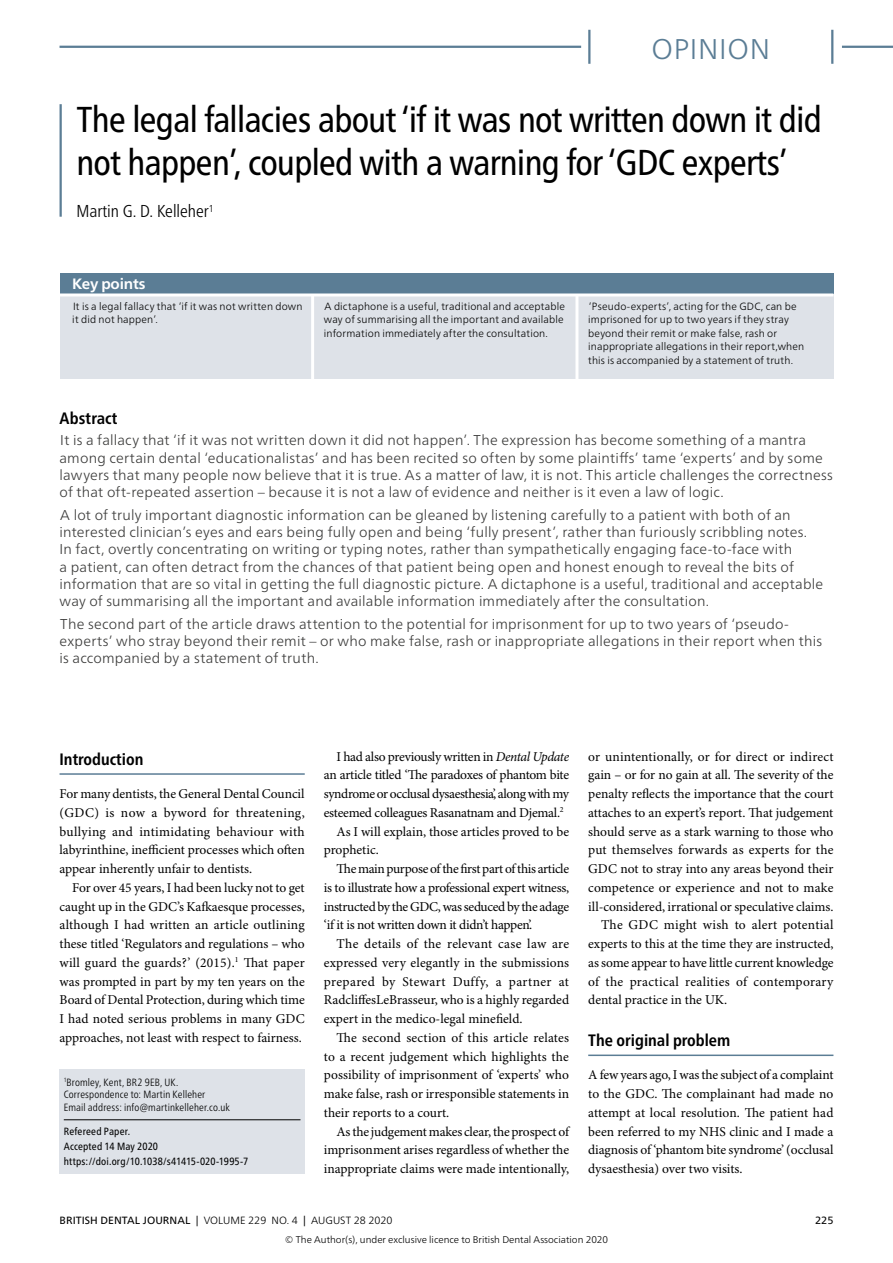
<style>
.page{position:relative;width:893px;height:1263px;background:#fff}
.page>*{position:absolute;margin:0;border:0;box-sizing:border-box;transform-origin:0 0}
.Title_3_Cnd_24pt{font:condensed 36px/43.2px "Frutiger Neue LT Pro";letter-spacing:-.02em;color:#000}
.t1{font:28.5px "Frutiger Neue LT Pro Light 2";letter-spacing:.025em;color:#5b7d95}
.Author_1{font:300 condensed 17.25px "Frutiger Neue LT Pro";color:#000}
.SectionHeading_1_MSS{font:700 condensed 16.5px "Frutiger Neue LT Pro";color:#000}
.Abstract_Heading_MSS{font:700 condensed 16.5px "Frutiger Neue LT Pro";letter-spacing:.01em;color:#000}
.SectionHeading_1_key{font:700 15px "Frutiger Neue LT Pro";letter-spacing:-.01em;color:#fff}
.t2{font:14.25px/17.2px "Frutiger Neue LT Pro Light 2";letter-spacing:.015em;color:#3a3a39}
.Para_9pt_justified{font:13.5px/18.8px "Minion Pro";letter-spacing:-.005em;color:#000;text-align:justify}
.Para_9pt_justified_1{font:13.5px/18.8px "Minion Pro";letter-spacing:-.005em;color:#000;text-align:justify}
.t3{font:10.5px/13.5px "Frutiger Neue LT Pro Light 2";letter-spacing:.015em;color:#000}
.NoXML_Biography_MSS{font:300 condensed 10.5px/12.8px "Frutiger Neue LT Pro";letter-spacing:.015em;color:#000}
.NoXML_article_detail{font:condensed 10.5px "Frutiger Neue LT Pro";letter-spacing:.015em;color:#000}
.t4{font:10.5px "Frutiger Neue LT Pro";letter-spacing:.005em;color:#000}
.t5{font:9.75px "Frutiger Neue LT Pro Light 2";color:#000}
.s1{font-family:"Frutiger Neue LT Pro";font-weight:300}
.s2{font-style:italic}
.s3{font-family:"Frutiger Neue LT Pro Light 2"}
</style>
<div class="page">
<div style="left:60px;top:273px;width:773px;height:105px;background:#dee2e8"></div>
<hr style="left:60px;top:104px;width:2px;height:113px;background:#5b7d95">
<hr style="left:60px;top:773px;width:245px;height:2px;background:#5b7d95">
<hr style="left:588px;top:1054px;width:245px;height:2px;background:#5b7d95">
<div style="left:60px;top:273px;width:773px;height:20px;background:#5b7d95"></div>
<hr style="left:60px;top:293px;width:773px;height:3px;background:#fff">
<div style="left:60px;top:1069px;width:245px;height:104px;background:#dee2e8"></div>
<hr style="left:64px;top:1119px;width:236px;height:1px;background:#000">
<hr style="left:311px;top:295px;width:3px;height:90px;background:#fff">
<hr style="left:575px;top:295px;width:3px;height:90px;background:#fff">
<hr style="left:60px;top:46px;width:521px;height:2px;background:#5b7d95">
<hr style="left:842px;top:46px;width:51px;height:2px;background:#5b7d95">
<hr style="left:588px;top:30px;width:2px;height:34px;background:#5b7d95">
<hr style="left:831px;top:30px;width:2px;height:34px;background:#5b7d95">
<h2 class="t1" style="left:651px;top:32px;width:120px">OPINION</h2>
<p class="Title_3_Cnd_24pt" style="left:77px;top:98px;width:747px">The legal fallacies about ‘if it was not written down it did not happen’, coupled with a warning for ‘GDC experts’</p>
<p class="Author_1" style="left:77px;top:201px;width:139px">Martin G. D. Kelleher<sup>1</sup></p>
<p class="SectionHeading_1_key" style="left:72px;top:275px;width:75px">Key points</p>
<p class="t3" style="left:72px;top:300px;width:232px">It is a legal fallacy that ‘if it was not written down it did not happen’.</p>
<p class="t3" style="left:324px;top:300px;width:243px">A dictaphone is a useful, traditional and acceptable way of summarising all the important and available information immediately after the consultation.</p>
<p class="t3" style="left:588px;top:300px;width:218px">‘Pseudo-experts’, acting for the GDC, can be imprisoned for up to two years if they stray beyond their remit or make false, rash or inappropriate allegations in their report,when this is accompanied by a statement of truth.</p>
<p class="Abstract_Heading_MSS" style="left:60px;top:408px;width:59px">Abstract</p>
<p class="t2" style="left:60px;top:432px;width:775px">It is a fallacy that ‘if it was not written down it did not happen’. The expression has become something of a mantra <span class="s1">among certain dental ‘educationalistas’ and has been recited so often by some plaintiffs’ tame ‘experts’ and by some </span>lawyers that many people now believe that it is true. As a matter of law, it is not. This article challenges the correctness of that oft-repeated assertion – because it is not a law of evidence and neither is it even a law of logic.</p>
<p class="t2" style="left:60px;top:506px;width:765px">A lot of truly important diagnostic information can be gleaned by listening carefully to a patient with both of an interested clinician’s eyes and ears being fully open and being ‘fully present’, rather than furiously scribbling notes.<br>In fact, overtly concentrating on writing or typing notes, rather than sympathetically engaging face-to-face with<br>a patient, can often detract from the chances of that patient being open and honest enough to reveal the bits of information that are so vital in getting the full diagnostic picture. A dictaphone is a useful, traditional and acceptable way of summarising all the important and available information immediately after the consultation.</p>
<p class="t2" style="left:60px;top:615px;width:764px">The second part of the article draws attention to the potential for imprisonment for up to two years of ‘pseudo&shy;experts’ who stray beyond their remit – or who make false, rash or inappropriate allegations in their report when this is accompanied by a statement of truth.</p>
<p class="SectionHeading_1_MSS" style="left:60px;top:749px;width:85px">Introduction</p>
<p class="Para_9pt_justified_1" style="left:60px;top:785px;width:247px">For many dentists, the General Dental Council (GDC) is now a byword for threatening, bullying and intimidating behaviour with labyrinthine, inefficient processes which often appear inherently unfair to dentists.</p>
<p class="Para_9pt_justified" style="left:60px;top:879px;width:247px;text-indent:13px">For over 45 years, I had been lucky not to get caught up in the GDC’s Kafkaesque processes, although I had written an article outlining these titled ‘Regulators and regulations – who will guard the guards?’ (2015).<sup>1</sup> That paper was prompted in part by my ten years on the Board of Dental Protection, during which time I had noted serious problems in many GDC approaches, not least with respect to fairness.</p>
<p class="NoXML_Biography_MSS" style="left:64px;top:1075px;width:168px"><sup>1</sup>Bromley, Kent, BR2 9EB, UK.<br>Correspondence to: Martin Kelleher<br>Email address: info@martinkelleher.co.uk</p>
<p class="NoXML_article_detail" style="left:64px;top:1125px;width:68px">Refereed Paper.</p>
<p class="NoXML_article_detail" style="left:64px;top:1140px;width:96px">Accepted 14 May 2020</p>
<p class="NoXML_article_detail" style="left:64px;top:1155px;width:186px">https://doi.org/10.1038/s41415-020-1995-7</p>
<p class="Para_9pt_justified" style="left:324px;top:747px;width:247px;text-indent:13px">I had also previously written in <span class="s2">Dental Update </span>an article titled ‘The paradoxes of phantom bite syndrome or occlusal dysaesthesia’, along with my esteemed colleagues Rasanatnam and Djemal.<sup>2</sup></p>
<p class="Para_9pt_justified" style="left:324px;top:822px;width:247px;text-indent:13px">As I will explain, those articles proved to be prophetic.</p>
<p class="Para_9pt_justified" style="left:324px;top:860px;width:247px;text-indent:13px">The main purpose of the first part of this article is to illustrate how a professional expert witness, instructed by the GDC, was seduced by the adage ‘if it is not written down it didn’t happen’.</p>
<p class="Para_9pt_justified" style="left:324px;top:935px;width:247px;text-indent:13px">The details of the relevant case law are expressed very elegantly in the submissions prepared by Stewart Duffy, a partner at RadcliffesLeBrasseur, who is a highly regarded expert in the medico-legal minefield.</p>
<p class="Para_9pt_justified" style="left:324px;top:1029px;width:247px;text-indent:13px">The second section of this article relates to a recent judgement which highlights the possibility of imprisonment of ‘experts’ who make false, rash or irresponsible statements in their reports to a court.</p>
<p class="Para_9pt_justified" style="left:324px;top:1122px;width:247px;text-indent:13px">As the judgement makes clear, the prospect of imprisonment arises regardless of whether the inappropriate claims were made intentionally,</p>
<p class="Para_9pt_justified" style="left:588px;top:747px;width:247px">or unintentionally, or for direct or indirect gain – or for no gain at all. The severity of the penalty reflects the importance that the court attaches to an expert’s report. That judgement should serve as a stark warning to those who put themselves forwards as experts for the GDC not to stray into any areas beyond their competence or experience and not to make ill-considered, irrational or speculative claims.</p>
<p class="Para_9pt_justified" style="left:588px;top:916px;width:247px;text-indent:13px">The GDC might wish to alert potential experts to this at the time they are instructed, as some appear to have little current knowledge of the practical realities of contemporary dental practice in the UK.</p>
<p class="SectionHeading_1_MSS" style="left:588px;top:1031px;width:144px">The original problem</p>
<p class="Para_9pt_justified_1" style="left:588px;top:1066px;width:247px">A few years ago, I was the subject of a complaint to the GDC. The complainant had made no attempt at local resolution. The patient had been referred to my NHS clinic and I made a diagnosis of ‘phantom bite syndrome’ (occlusal dysaesthesia) over two visits.</p>
<p class="t4" style="left:60px;top:1214px;width:267px">BRITISH DENTAL JOURNAL | <span class="s3">VOLUME 229 NO. 4</span> | <span class="s3">Augu</span></p>
<p class="t3" style="left:340px;top:1214px;width:54px">st 28 2020</p>
<p class="t4" style="left:815px;top:1214px;width:20px">225</p>
<p class="t5" style="left:285px;top:1234px;width:325px">© The Author(s), under exclusive licence to British Dental Association 2020</p>
</div>
